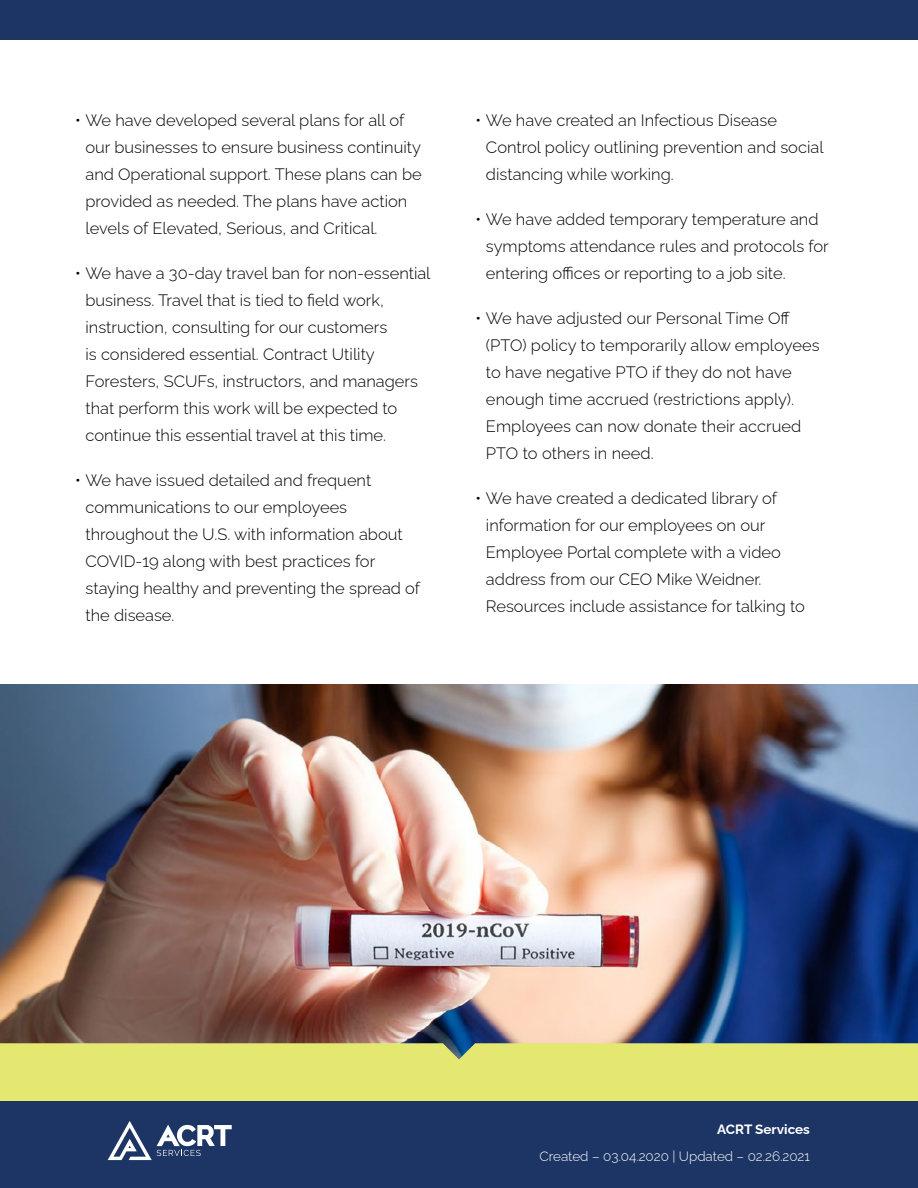
<style>
.page{position:relative;width:918px;height:1188px;background:#fff}
.page>*{position:absolute;margin:0;border:0;box-sizing:border-box;transform-origin:0 0}
.t1{font:300 16.5px/27px "Raleway";color:#000}
.t2{font:300 13.5px "Raleway";color:#fff}
.t3{font:700 13.5px "Raleway";color:#fff}
</style>
<div class="page">
<div style="left:0;top:1100px;width:918px;height:88px;background:#1c3564"></div>
<svg style="left:108px;top:1121px;width:124px;height:39px"></svg>
<img style="left:0;top:684px;width:918px;height:359px">
<div style="left:0;top:0;width:918px;height:39px;background:#1c3564"></div>
<div style="left:0;top:1043px;width:918px;height:57px;background:#e4e871"></div>
<p class="t1" style="left:85px;top:105px;width:338px;text-indent:-10px">• We have developed several plans for all of our businesses to ensure business continuity and Operational support. These plans can be provided as needed. The plans have action levels of Elevated, Serious, and Critical.</p>
<p class="t1" style="left:85px;top:258px;width:347px;text-indent:-10px">• We have a 30-day travel ban for non‑essential business. Travel that is tied to field work, instruction, consulting for our customers<br>is considered essential. Contract Utility Foresters, SCUFs, instructors, and managers that perform this work will be expected to continue this essential travel at this time.</p>
<p class="t1" style="left:85px;top:465px;width:336px;text-indent:-10px">• We have issued detailed and frequent communications to our employees throughout the U.S. with information about COVID‑19 along with best practices for staying healthy and preventing the spread of the disease.</p>
<p class="t1" style="left:486px;top:105px;width:339px;text-indent:-10px">• We have created an Infectious Disease<br>Control policy outlining prevention and social distancing while working.</p>
<p class="t1" style="left:486px;top:204px;width:344px;text-indent:-10px">• We have added temporary temperature and symptoms attendance rules and protocols for entering offices or reporting to a job site.</p>
<p class="t1" style="left:486px;top:303px;width:335px;text-indent:-10px">• We have adjusted our Personal Time Off (PTO) policy to temporarily allow employees to have negative PTO if they do not have enough time accrued (restrictions apply).<br>Employees can now donate their accrued PTO to others in need.</p>
<p class="t1" style="left:486px;top:483px;width:320px;text-indent:-10px">• We have created a dedicated library of information for our employees on our Employee Portal complete with a video address from our CEO Mike Weidner.<br>Resources include assistance for talking to</p>
<p class="t3" style="left:717px;top:1118px;width:94px">ACRT Services</p>
<p class="t2" style="left:540px;top:1145px;width:272px">Created – 03.04.2020 | Updated – 02.26.2021</p>
</div>
